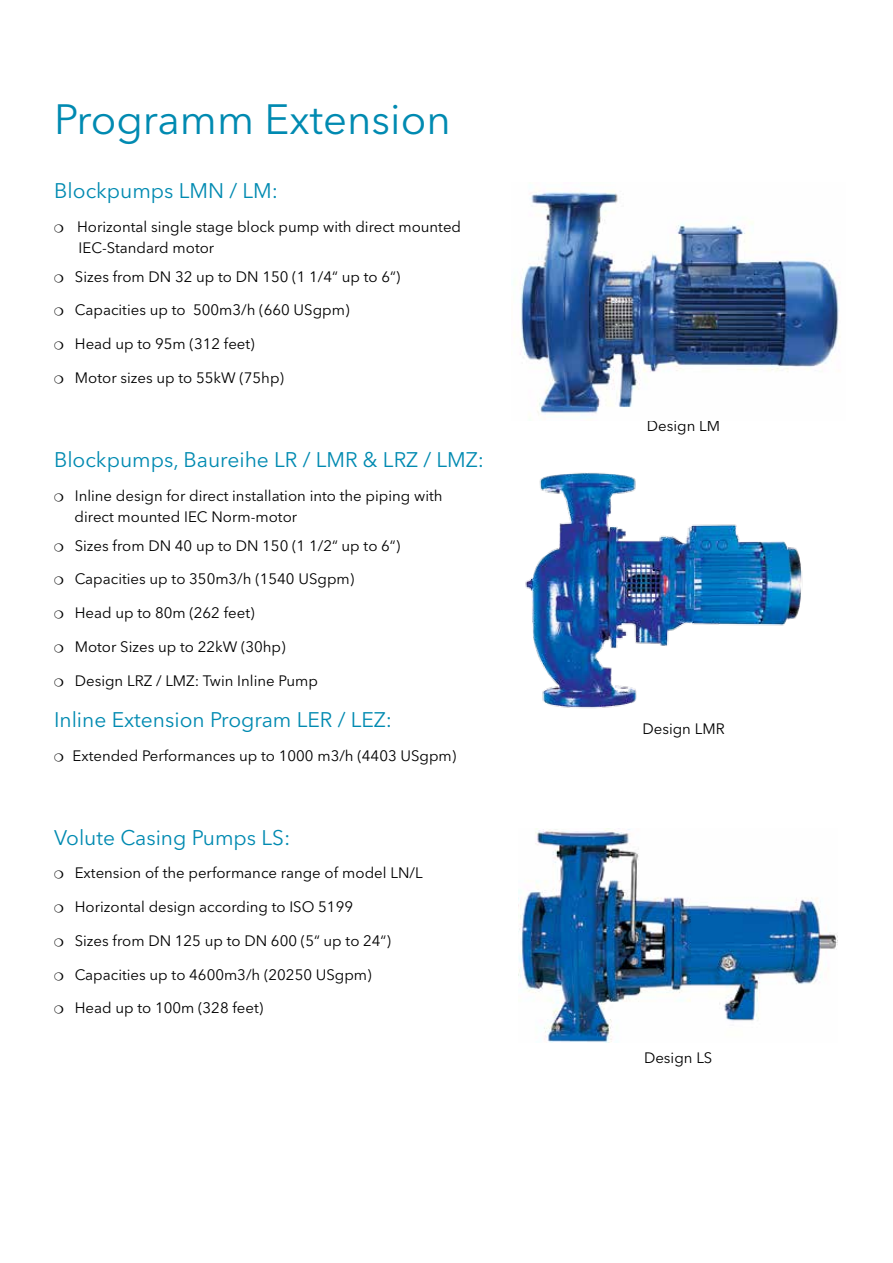
<style>
.page{position:relative;width:893px;height:1263px;background:#fff}
.page>*{position:absolute;margin:0;border:0;box-sizing:border-box;transform-origin:0 0}
.t1{font:42px "Avenir Next LT Pro";color:#008ab1}
.t2{font:21px "Avenir Next LT Pro";color:#008ab1}
.t3{font:15px/21px "Avenir Next LT Pro";color:#000}
</style>
<div class="page">
<img style="left:525px;top:473px;width:278px;height:235px">
<img style="left:520px;top:190px;width:320px;height:224px">
<img style="left:519px;top:829px;width:319px;height:213px">
<h1 class="t1" style="left:54px;top:94px;width:398px">Programm Extension</h1>
<h2 class="t2" style="left:54px;top:179px;width:225px">Blockpumps LMN / LM:</h2>
<p class="t3" style="left:77px;top:216px;width:385px">Horizontal single stage block pump with direct mounted<br>IEC-Standard motor</p>
<p class="t3" style="left:75px;top:266px;width:327px">Sizes from DN 32 up to DN 150 (1 1/4“ up to 6“)</p>
<p class="t3" style="left:75px;top:300px;width:276px">Capacities up to 500m3/h (660 USgpm)</p>
<p class="t3" style="left:75px;top:333px;width:181px">Head up to 95m (312 feet)</p>
<p class="t3" style="left:75px;top:367px;width:211px">Motor sizes up to 55kW (75hp)</p>
<h2 class="t2" style="left:54px;top:447px;width:432px">Blockpumps, Baureihe LR / LMR &amp; LRZ / LMZ:</h2>
<p class="t3" style="left:75px;top:485px;width:369px">Inline design for direct installation into the piping with direct mounted IEC Norm-motor</p>
<p class="t3" style="left:75px;top:535px;width:327px">Sizes from DN 40 up to DN 150 (1 1/2“ up to 6“)</p>
<p class="t3" style="left:75px;top:569px;width:281px">Capacities up to 350m3/h (1540 USgpm)</p>
<p class="t3" style="left:75px;top:602px;width:181px">Head up to 80m (262 feet)</p>
<p class="t3" style="left:75px;top:636px;width:212px">Motor Sizes up to 22kW (30hp)</p>
<p class="t3" style="left:75px;top:670px;width:245px">Design LRZ / LMZ: Twin Inline Pump</p>
<h2 class="t2" style="left:54px;top:707px;width:340px">Inline Extension Program LER / LEZ:</h2>
<p class="t3" style="left:73px;top:745px;width:385px">Extended Performances up to 1000 m3/h (4403 USgpm)</p>
<h2 class="t2" style="left:54px;top:825px;width:238px">Volute Casing Pumps LS:</h2>
<p class="t3" style="left:75px;top:863px;width:349px">Extension of the performance range of model LN/L</p>
<p class="t3" style="left:75px;top:896px;width:280px">Horizontal design according to ISO 5199</p>
<p class="t3" style="left:75px;top:930px;width:318px">Sizes from DN 125 up to DN 600 (5“ up to 24“)</p>
<p class="t3" style="left:75px;top:964px;width:298px">Capacities up to 4600m3/h (20250 USgpm)</p>
<p class="t3" style="left:75px;top:998px;width:190px">Head up to 100m (328 feet)</p>
<p class="t3" style="left:647px;top:415px;width:75px">Design LM</p>
<p class="t3" style="left:642px;top:718px;width:84px">Design LMR</p>
<p class="t3" style="left:644px;top:1047px;width:70px">Design LS</p>
</div>
